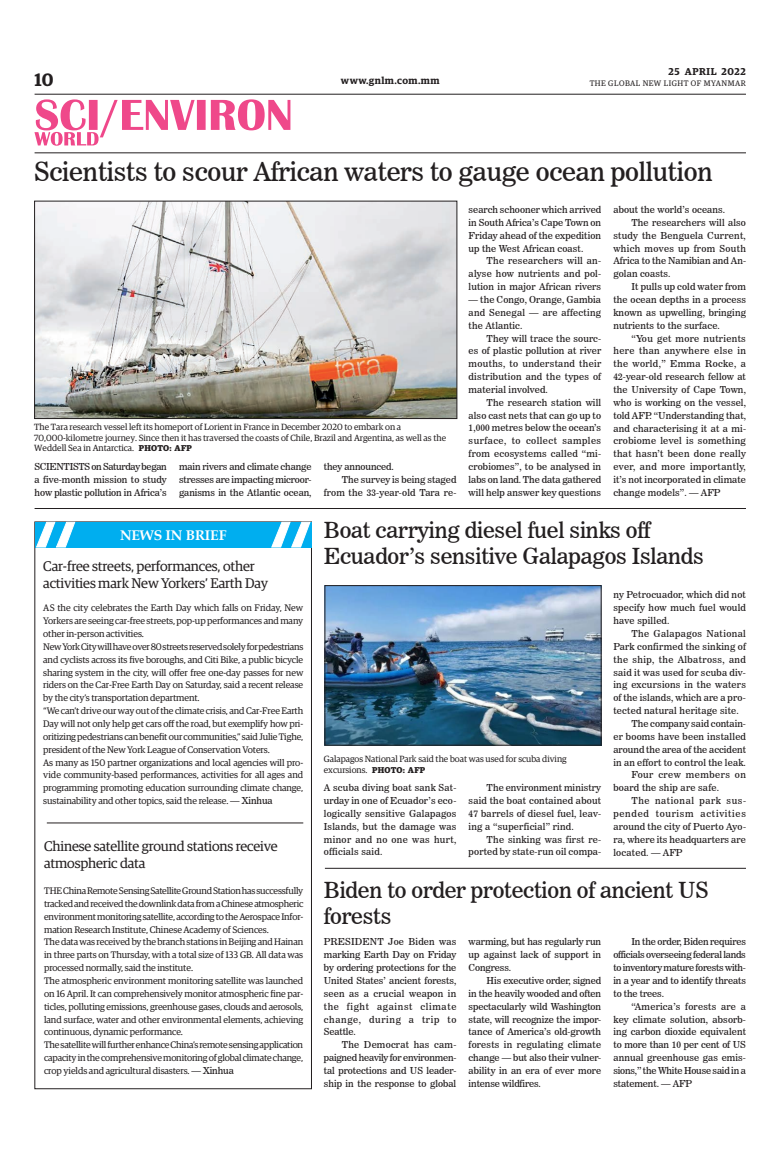
<style>
.page{position:relative;width:773px;height:1152px;background:#fff}
.page>*{position:absolute;margin:0;border:0;box-sizing:border-box;transform-origin:0 0}
._2_Clm_Head{font:26px "News 706 BT Roman C";letter-spacing:-.01em;color:#231f20}
._2_Clm_Head-2{font:22px/26.4px "News 706 BT Roman C";letter-spacing:-.01em;color:#231f20}
.t1{font:600 18px "Guardian Egyp";color:#231f20}
.Brief_Head{font:14px/16.8px "Guardian Egyp";letter-spacing:-.01em;color:#231f20}
.Brief_2nd_Body{font:700 14px "Book Antiqua";letter-spacing:-.01em;color:#fff}
.t2{font:600 10px "Guardian Egyp";letter-spacing:.05em;color:#231f20}
._2nd_Body{font:9.5px/12.9px "News 706 BT Roman C";letter-spacing:.01em;color:#231f20;text-align:justify}
.Brief_Body{font:9.5px/12.9px "Guardian Egyp";letter-spacing:-.01em;color:#231f20;text-align:justify}
.Normal_Para{font:9.5px/12.9px "News 706 BT Roman C";color:#231f20;text-align:justify}
.t3{font:9px/10.8px "Guardian Egyp";color:#231f20}
.t4{font:8px "Guardian Egyp";letter-spacing:.06em;color:#231f20}
.s1{font-weight:700;font-size:8.5px}
.s2{font-family:"News 706 BT Roman C"}
</style>
<div class="page">
<hr style="left:35px;top:94px;width:711px;height:1px;background:#231f20">
<hr style="left:35px;top:153px;width:711px;height:1px;background:#231f20">
<svg style="left:34px;top:99px;width:256px;height:47px"></svg>
<img style="left:36px;top:203px;width:419px;height:214px">
<div style="left:34px;top:201px;width:423px;height:218px;border:1px solid #231f20"></div>
<hr style="left:35px;top:508px;width:711px;height:1px;background:#231f20">
<img style="left:327px;top:587px;width:272px;height:156px">
<div style="left:325px;top:585px;width:276px;height:160px;border:1px solid #231f20"></div>
<div style="left:35px;top:522px;width:276px;height:26px;background:#00aeef"></div>
<svg style="left:36px;top:522px;width:39px;height:26px"></svg>
<svg style="left:271px;top:522px;width:39px;height:26px"></svg>
<hr style="left:47px;top:823px;width:256px;height:1px;background:#231f20">
<hr style="left:325px;top:868px;width:421px;height:1px;background:#231f20">
<h3 class="t1" style="left:35px;top:67px;width:21px">10</h3>
<p class="t2" style="left:668px;top:64px;width:79px">25 APRIL 2022</p>
<p class="t2" style="left:341px;top:73px;width:100px">www.gnlm.com.mm</p>
<p class="t4" style="left:589px;top:78px;width:158px">THE GLOBAL NEW LIGHT OF MYANMAR</p>
<p class="_2_Clm_Head" style="left:34px;top:156px;width:680px">Scientists to scour African waters to gauge ocean pollution</p>
<p class="t3" style="left:34px;top:421px;width:413px">The Tara research vessel left its homeport of Lorient in France in December 2020 to embark on a<br>70,000-kilometre journey. Since then it has traversed the coasts of Chile, Brazil and Argentina, as well as the<br>Weddell Sea in Antarctica. <span class="s1">PHOTO: AFP</span></p>
<p class="Normal_Para" style="left:35px;top:460px;width:134px">SCIENTISTS on Saturday began a five-month mission to study how plastic pollution in Africa’s</p>
<p class="Normal_Para" style="left:179px;top:460px;width:134px">main rivers and climate change stresses are impacting microor&shy;ganisms in the Atlantic ocean,</p>
<p class="Normal_Para" style="left:324px;top:460px;width:71px">they announced.</p>
<p class="_2nd_Body" style="left:324px;top:473px;width:134px;text-align:right">The survey is being staged from the 33-year-old Tara re-</p>
<p class="_2nd_Body" style="left:468px;top:203px;width:134px">search schooner which arrived in South Africa’s Cape Town on Friday ahead of the expedition up the West African coast.</p>
<p class="_2nd_Body" style="left:468px;top:255px;width:134px;text-indent:18px">The researchers will an&shy;alyse how nutrients and pol&shy;lution in major African rivers</p>
<p class="_2nd_Body" style="left:468px;top:293px;width:134px">— the Congo, Orange, Gambia and Senegal — are affecting the Atlantic.</p>
<p class="_2nd_Body" style="left:468px;top:332px;width:134px;text-indent:18px">They will trace the sourc&shy;es of plastic pollution at river mouths, to understand their distribution and the types of material involved.</p>
<p class="_2nd_Body" style="left:468px;top:396px;width:134px;text-indent:18px">The research station will also cast nets that can go up to 1,000 metres below the ocean’s surface, to collect samples from ecosystems called “mi&shy;crobiomes”, to be analysed in labs on land. The data gathered will help answer key questions</p>
<p class="_2nd_Body" style="left:613px;top:203px;width:113px">about the world’s oceans.</p>
<p class="_2nd_Body" style="left:613px;top:216px;width:134px;text-indent:18px">The researchers will also study the Benguela Current, which moves up from South Africa to the Namibian and An&shy;golan coasts.</p>
<p class="_2nd_Body" style="left:613px;top:280px;width:134px;text-indent:18px">It pulls up cold water from the ocean depths in a process known as upwelling, bringing nutrients to the surface.</p>
<p class="_2nd_Body" style="left:613px;top:332px;width:134px;text-indent:18px">“You get more nutrients here than anywhere else in the world,” Emma Rocke, a 42-year-old research fellow at the University of Cape Town, who is working on the vessel, told AFP. “Understanding that, and characterising it at a mi&shy;crobiome level is something that hasn’t been done really ever, and more importantly, it’s not incorporated in climate change models”. — AFP</p>
<p class="Brief_2nd_Body" style="left:120px;top:526px;width:108px">NEWS IN BRIEF</p>
<p class="Brief_Head" style="left:43px;top:557px;width:226px">Car-free streets, performances, other activities mark New Yorkers’ Earth Day</p>
<p class="Brief_Body" style="left:43px;top:601px;width:261px">AS the city celebrates the Earth Day which falls on Friday, New Yorkers are seeing car-free streets, pop-up performances and many other in-person activities.</p>
<p class="Brief_Body" style="left:43px;top:640px;width:262px">NewYork City will have over 80 streets reserved solely for pedestrians and cyclists across its five boroughs, and Citi Bike, a public bicycle sharing system in the city, will offer free one-day passes for new riders on the Car-Free Earth Day on Saturday, said a recent release by the city’s transportation department.</p>
<p class="Brief_Body" style="left:43px;top:704px;width:262px">“We can’t drive our way out of the climate crisis, and Car-Free Earth Day will not only help get cars off the road, but exemplify how pri&shy;oritizing pedestrians can benefit our communities,” said Julie Tighe, president of the New York League of Conservation Voters.</p>
<p class="Brief_Body" style="left:43px;top:755px;width:261px">As many as 150 partner organizations and local agencies will pro&shy;vide community-based performances, activities for all ages and programming promoting education surrounding climate change, sustainability and other topics, said the release. <span class="s2">— Xinhua</span></p>
<p class="Brief_Head" style="left:44px;top:837px;width:235px">Chinese satellite ground stations receive atmospheric data</p>
<p class="Brief_Body" style="left:44px;top:884px;width:261px">THE China Remote Sensing Satellite Ground Station has successfully tracked and received the downlink data from a Chinese atmospheric environment monitoring satellite, according to the Aerospace Infor&shy;mation Research Institute, Chinese Academy of Sciences.</p>
<p class="Brief_Body" style="left:44px;top:935px;width:261px">Thedata was received by the branch stations in Beijing and Hainan in three parts on Thursday, with a total size of 133 GB. All data was processed normally, said the institute.</p>
<p class="Brief_Body" style="left:44px;top:974px;width:261px">The atmospheric environment monitoring satellite was launched on 16 April. It can comprehensively monitor atmospheric fine par&shy;ticles, polluting emissions, greenhouse gases, clouds and aerosols, land surface, water and other environmental elements, achieving continuous, dynamic performance.</p>
<p class="Brief_Body" style="left:44px;top:1038px;width:260px">Thesatellite will further enhance China’s remote sensing application capacity in the comprehensive monitoring of global climate change, crop yields and agricultural disasters. <span class="s2">— Xinhua</span></p>
<p class="_2_Clm_Head-2" style="left:324px;top:517px;width:381px">Boat carrying diesel fuel sinks off<br>Ecuador’s sensitive Galapagos Islands</p>
<p class="t3" style="left:324px;top:753px;width:244px">Galapagos National Park said the boat was used for scuba diving excursions. <span class="s1">PHOTO: AFP</span></p>
<p class="Normal_Para" style="left:324px;top:781px;width:134px">A scuba diving boat sank Sat&shy;urday in one of Ecuador’s eco&shy;logically sensitive Galapagos Islands, but the damage was minor and no one was hurt, officials said.</p>
<p class="_2nd_Body" style="left:468px;top:781px;width:134px;text-indent:18px">The environment ministry said the boat contained about 47 barrels of diesel fuel, leav&shy;ing a “superficial” rind.</p>
<p class="_2nd_Body" style="left:468px;top:833px;width:134px;text-align:right">The sinking was first re&shy;ported by state-run oil compa-</p>
<p class="_2nd_Body" style="left:613px;top:589px;width:134px">ny Petrocuador, which did not specify how much fuel would have spilled.</p>
<p class="_2nd_Body" style="left:613px;top:627px;width:134px;text-indent:18px">The Galapagos National Park confirmed the sinking of the ship, the Albatross, and said it was used for scuba div&shy;ing excursions in the waters of the islands, which are a pro&shy;tected natural heritage site.</p>
<p class="_2nd_Body" style="left:613px;top:717px;width:134px;text-indent:18px">The company said contain&shy;er booms have been installed around the area of the accident in an effort to control the leak.</p>
<p class="_2nd_Body" style="left:613px;top:769px;width:134px;text-indent:18px">Four crew members on board the ship are safe.</p>
<p class="_2nd_Body" style="left:613px;top:794px;width:134px;text-indent:18px">The national park sus&shy;pended tourism activities around the city of Puerto Ayo&shy;ra, where its headquarters are located. — AFP</p>
<p class="_2_Clm_Head-2" style="left:324px;top:877px;width:386px">Biden to order protection of ancient US forests</p>
<p class="_2nd_Body" style="left:468px;top:936px;width:134px">warming, but has regularly run up against lack of support in Congress.</p>
<p class="_2nd_Body" style="left:468px;top:974px;width:134px;text-indent:18px">His executive order, signed in the heavily wooded and often spectacularly wild Washington state, will recognize the impor&shy;tance of America’s old-growth forests in regulating climate change — but also their vulner&shy;ability in an era of ever more intense wildfires.</p>
<p class="Normal_Para" style="left:324px;top:936px;width:134px">PRESIDENT Joe Biden was marking Earth Day on Friday by ordering protections for the United States’ ancient forests, seen as a crucial weapon in the fight against climate change, during a trip to Seattle.</p>
<p class="_2nd_Body" style="left:324px;top:1038px;width:134px;text-indent:18px">The Democrat has cam&shy;paigned heavily for environmen&shy;tal protections and US leader&shy;ship in the response to global</p>
<p class="_2nd_Body" style="left:613px;top:936px;width:134px;text-indent:18px">In the order, Biden requires officials overseeing federal lands to inventory mature forests with&shy;in a year and to identify threats to the trees.</p>
<p class="_2nd_Body" style="left:613px;top:1000px;width:134px;text-indent:18px">“America’s forests are a key climate solution, absorb&shy;ing carbon dioxide equivalent to more than 10 per cent of US annual greenhouse gas emis&shy;sions,” the White House said in a statement. — AFP</p>
</div>
